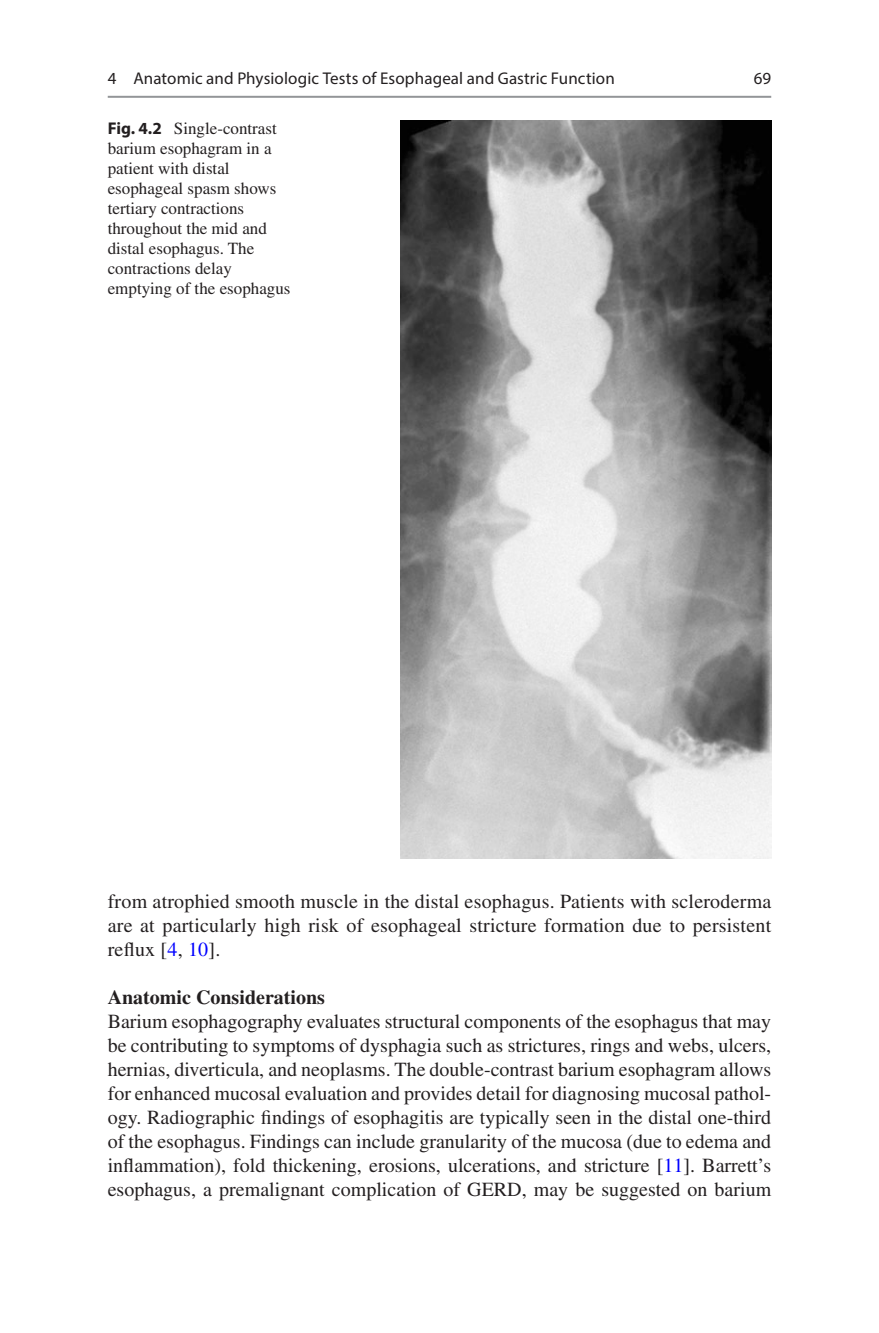
<style>
.page{position:relative;width:879px;height:1333px;background:#fff}
.page>*{position:absolute;margin:0;border:0;box-sizing:border-box;transform-origin:0 0}
.t1{font:20px/24px "Jbpnbn Times LT Std";letter-spacing:.005em;color:#231f20;text-align:justify}
.t2{font:700 20px "Krcvss Times LT Std";color:#231f20}
.t3{font:17px/20px "Jbpnbn Times LT Std";color:#231f20}
.t4{font:17px "Hqbdmf Myriad Pro";letter-spacing:.005em;color:#231f20}
.s1{font-family:"Rmwgng Myriad Pro";font-weight:700}
.s2{color:#00f}
</style>
<div class="page">
<img style="left:400px;top:121px;width:371px;height:737px">
<hr style="left:108px;top:96px;width:663px;height:2px;background:#939598">
<p class="t4" style="left:108px;top:68px;width:508px">4 Anatomic and Physiologic Tests of Esophageal and Gastric Function</p>
<p class="t3" style="left:108px;top:118px;width:184px"><span class="s1">Fig. 4.2</span> Single-contrast barium esophagram in a patient with distal esophageal spasm shows tertiary contractions throughout the mid and distal esophagus. The contractions delay emptying of the esophagus</p>
<p class="t4" style="left:754px;top:68px;width:19px">69</p>
<p class="t1" style="left:108px;top:889px;width:665px">from atrophied smooth muscle in the distal esophagus. Patients with scleroderma are at particularly high risk of esophageal stricture formation due to persistent reflux [<span class="s2">4</span>, <span class="s2">10</span>].</p>
<p class="t2" style="left:108px;top:985px;width:219px">Anatomic Considerations</p>
<p class="t1" style="left:108px;top:1009px;width:665px">Barium esophagography evaluates structural components of the esophagus that may be contributing to symptoms of dysphagia such as strictures, rings and webs, ulcers, hernias, diverticula, and neoplasms. The double-contrast barium esophagram allows for enhanced mucosal evaluation and provides detail for diagnosing mucosal pathol&shy;ogy. Radiographic findings of esophagitis are typically seen in the distal one-third of the esophagus. Findings can include granularity of the mucosa (due to edema and inflammation), fold thickening, erosions, ulcerations, and stricture [<span class="s2">11</span>]. Barrett’s esophagus, a premalignant complication of GERD, may be suggested on barium</p>
</div>
